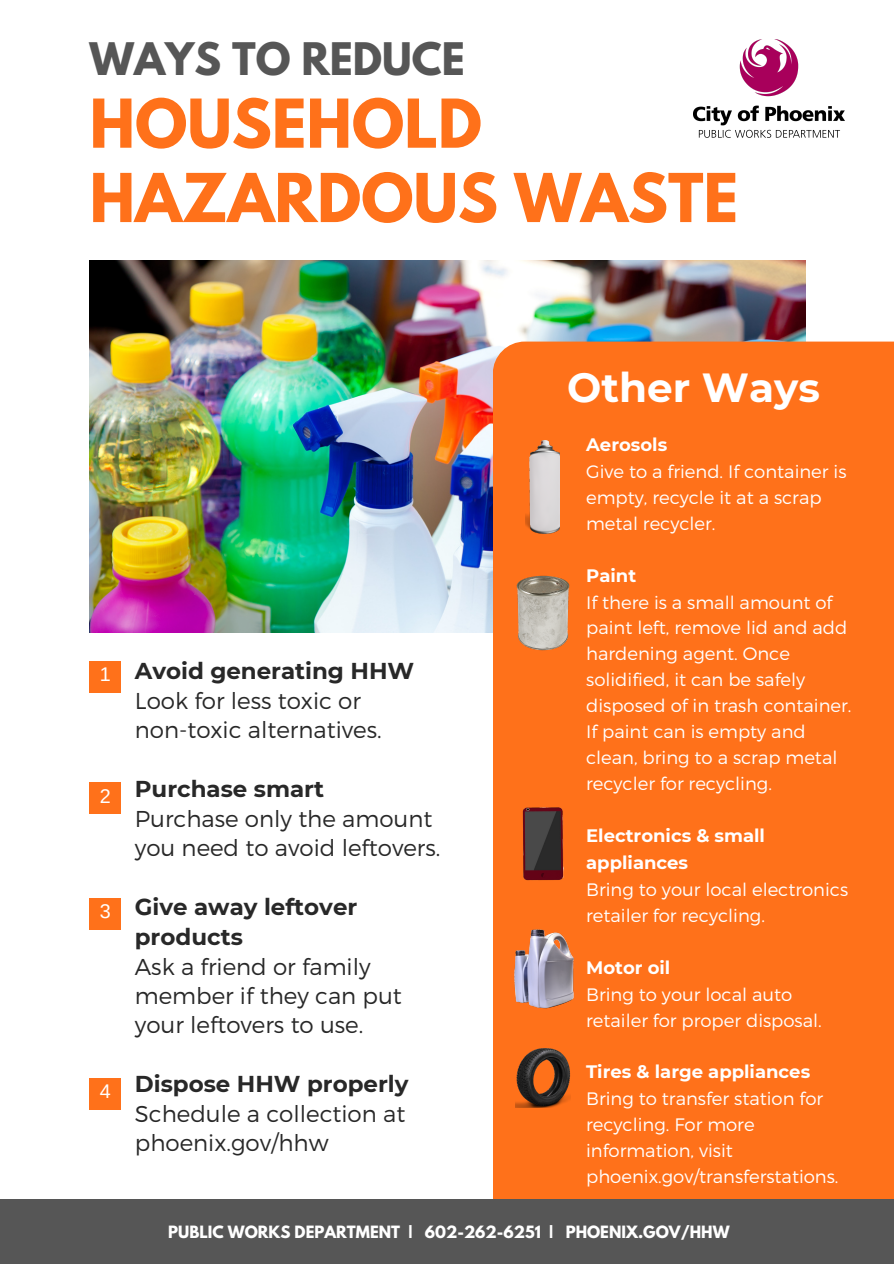
<style>
.page{position:relative;width:894px;height:1264px;background:#fff}
.page>*{position:absolute;margin:0;border:0;box-sizing:border-box;transform-origin:0 0}
.t1{font:700 59.55px/74.2px "League Spartan";color:#ff711a}
.t2{font:700 40.5px "Montserrat";color:#fff}
.t3{font:700 39.75px "League Spartan";color:#565656}
.t4{font:300 22.95px/29.2px "Montserrat";color:#282828}
.t5{font:700 22.95px/30.2px "Montserrat";color:#282828}
.t6{font:19.8px "Arimo";color:#fff}
.t7{font:300 18px/26px "Montserrat";color:#fff}
.t8{font:700 18px/27px "Montserrat";color:#fff}
.t9{font:700 15px "League Spartan";color:#fff}
</style>
<div class="page">
<img style="left:90px;top:260px;width:714px;height:372px">
<div style="left:492px;top:341px;width:401px;height:858px;background:#ff711a"></div>
<div style="left:0;top:1199px;width:893px;height:64px;background:#565656"></div>
<img style="left:693px;top:39px;width:151px;height:99px">
<div style="left:90px;top:661px;width:31px;height:31px;background:#ff711a"></div>
<div style="left:90px;top:782px;width:31px;height:31px;background:#ff711a"></div>
<div style="left:90px;top:898px;width:31px;height:31px;background:#ff711a"></div>
<div style="left:90px;top:1077px;width:31px;height:32px;background:#ff711a"></div>
<img style="left:504px;top:917px;width:77px;height:96px">
<img style="left:515px;top:1048px;width:55px;height:59px">
<img style="left:525px;top:441px;width:34px;height:92px">
<img style="left:512px;top:569px;width:62px;height:87px">
<img style="left:522px;top:806px;width:41px;height:75px">
<h3 class="t3" style="left:89px;top:40px;width:377px">WAYS TO REDUCE</h3>
<h1 class="t1" style="left:90px;top:94px;width:650px">HOUSEHOLD<br>HAZARDOUS WASTE</h1>
<p class="t6" style="left:100px;top:663px;width:12px">1</p>
<p class="t6" style="left:100px;top:784px;width:12px">2</p>
<p class="t6" style="left:100px;top:900px;width:12px">3</p>
<p class="t6" style="left:100px;top:1080px;width:12px">4</p>
<p class="t5" style="left:135px;top:655px;width:281px">Avoid generating HHW</p>
<p class="t4" style="left:135px;top:685px;width:248px">Look for less toxic or non-toxic alternatives.</p>
<p class="t5" style="left:135px;top:773px;width:191px">Purchase smart</p>
<p class="t4" style="left:135px;top:802px;width:307px">Purchase only the amount you need to avoid leftovers.</p>
<p class="t5" style="left:135px;top:891px;width:224px">Give away leftover products</p>
<p class="t4" style="left:135px;top:951px;width:268px">Ask a friend or family member if they can put your leftovers to use.</p>
<p class="t5" style="left:135px;top:1068px;width:275px">Dispose HHW properly</p>
<p class="t4" style="left:135px;top:1098px;width:272px">Schedule a collection at phoenix.gov/hhw</p>
<h2 class="t2" style="left:567px;top:363px;width:254px">Other Ways</h2>
<p class="t8" style="left:586px;top:431px;width:83px">Aerosols</p>
<p class="t7" style="left:586px;top:457px;width:262px">Give to a friend. If container is empty, recycle it at a scrap metal recycler.</p>
<p class="t8" style="left:586px;top:561px;width:52px">Paint</p>
<p class="t7" style="left:586px;top:588px;width:267px">If there is a small amount of paint left, remove lid and add hardening agent. Once solidified, it can be safely disposed of in trash container.<br>If paint can is empty and clean, bring to a scrap metal recycler for recycling.</p>
<p class="t8" style="left:586px;top:821px;width:180px">Electronics &amp; small appliances</p>
<p class="t7" style="left:586px;top:875px;width:263px">Bring to your local electronics retailer for recycling.</p>
<p class="t8" style="left:586px;top:953px;width:86px">Motor oil</p>
<p class="t7" style="left:586px;top:980px;width:237px">Bring to your local auto retailer for proper disposal.</p>
<p class="t8" style="left:586px;top:1058px;width:225px">Tires &amp; large appliances</p>
<p class="t7" style="left:586px;top:1085px;width:254px">Bring to transfer station for recycling. For more information, visit phoenix.gov/transferstations.</p>
<p class="t9" style="left:168px;top:1224px;width:562px">PUBLIC WORKS DEPARTMENT | 602-262-6251 | PHOENIX.GOV/HHW</p>
</div>
